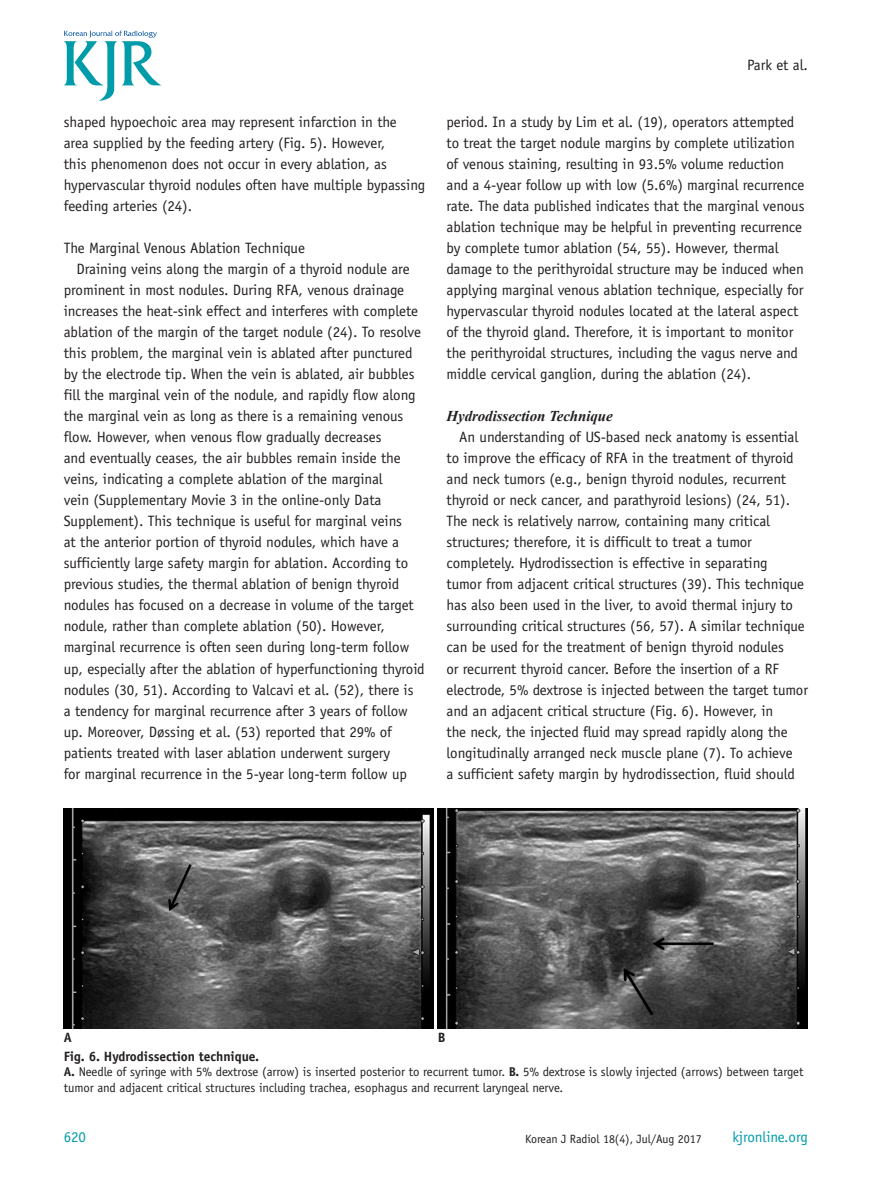
<style>
.page{position:relative;width:893px;height:1191px;background:#fff}
.page>*{position:absolute;margin:0;border:0;box-sizing:border-box;transform-origin:0 0}
.본문{font:15px/21px "Officina Sans Std";letter-spacing:-.005em;color:#231f20}
._1{font:italic 700 15px "Times New Roman";letter-spacing:-.005em;color:#231f20}
.t1{font:15px "Officina Sans Std";letter-spacing:-.005em;color:#009caa}
.그림제목{font:700 13.5px "Officina Sans Std";letter-spacing:-.005em;color:#231f20}
.그림제목1{font:12.75px/15.3px "Officina Sans Std";letter-spacing:-.005em;color:#231f20}
.t2{font:12px "Officina Sans Std";letter-spacing:-.005em;color:#231f20}
.s1{font-weight:700}
</style>
<div class="page">
<svg style="left:64px;top:31px;width:97px;height:70px"></svg>
<img style="left:64px;top:809px;width:370px;height:219px">
<img style="left:438px;top:809px;width:370px;height:219px">
<p class="본문" style="left:64px;top:112px;width:363px">shaped hypoechoic area may represent infarction in the area supplied by the feeding artery (Fig. 5). However,<br>this phenomenon does not occur in every ablation, as hypervascular thyroid nodules often have multiple bypassing feeding arteries (24).</p>
<p class="본문" style="left:64px;top:238px;width:243px">The Marginal Venous Ablation Technique</p>
<p class="본문" style="left:64px;top:259px;width:362px;text-indent:13px">Draining veins along the margin of a thyroid nodule are prominent in most nodules. During RFA, venous drainage increases the heat-sink effect and interferes with complete ablation of the margin of the target nodule (24). To resolve this problem, the marginal vein is ablated after punctured by the electrode tip. When the vein is ablated, air bubbles fill the marginal vein of the nodule, and rapidly flow along the marginal vein as long as there is a remaining venous flow. However, when venous flow gradually decreases<br>and eventually ceases, the air bubbles remain inside the veins, indicating a complete ablation of the marginal<br>vein (Supplementary Movie 3 in the online-only Data Supplement). This technique is useful for marginal veins<br>at the anterior portion of thyroid nodules, which have a sufficiently large safety margin for ablation. According to previous studies, the thermal ablation of benign thyroid nodules has focused on a decrease in volume of the target nodule, rather than complete ablation (50). However, marginal recurrence is often seen during long-term follow up, especially after the ablation of hyperfunctioning thyroid nodules (30, 51). According to Valcavi et al. (52), there is<br>a tendency for marginal recurrence after 3 years of follow up. Moreover, Døssing et al. (53) reported that 29% of patients treated with laser ablation underwent surgery<br>for marginal recurrence in the 5-year long-term follow up</p>
<p class="본문" style="left:747px;top:54px;width:62px">Park et al.</p>
<p class="본문" style="left:446px;top:112px;width:360px">period. In a study by Lim et al. (19), operators attempted to treat the target nodule margins by complete utilization of venous staining, resulting in 93.5% volume reduction and a 4-year follow up with low (5.6%) marginal recurrence rate. The data published indicates that the marginal venous ablation technique may be helpful in preventing recurrence by complete tumor ablation (54, 55). However, thermal damage to the perithyroidal structure may be induced when applying marginal venous ablation technique, especially for hypervascular thyroid nodules located at the lateral aspect of the thyroid gland. Therefore, it is important to monitor the perithyroidal structures, including the vagus nerve and middle cervical ganglion, during the ablation (24).</p>
<p class="_1" style="left:446px;top:406px;width:168px">Hydrodissection Technique</p>
<p class="본문" style="left:446px;top:427px;width:363px;text-indent:13px">An understanding of US-based neck anatomy is essential to improve the efficacy of RFA in the treatment of thyroid and neck tumors (e.g., benign thyroid nodules, recurrent thyroid or neck cancer, and parathyroid lesions) (24, 51).<br>The neck is relatively narrow, containing many critical structures; therefore, it is difficult to treat a tumor completely. Hydrodissection is effective in separating<br>tumor from adjacent critical structures (39). This technique has also been used in the liver, to avoid thermal injury to surrounding critical structures (56, 57). A similar technique can be used for the treatment of benign thyroid nodules<br>or recurrent thyroid cancer. Before the insertion of a RF electrode, 5% dextrose is injected between the target tumor and an adjacent critical structure (Fig. 6). However, in<br>the neck, the injected fluid may spread rapidly along the longitudinally arranged neck muscle plane (7). To achieve<br>a sufficient safety margin by hydrodissection, fluid should</p>
<p class="그림제목" style="left:64px;top:1029px;width:10px">A</p>
<p class="그림제목" style="left:438px;top:1029px;width:9px">B</p>
<p class="그림제목" style="left:64px;top:1047px;width:197px">Fig. 6. Hydrodissection technique.</p>
<p class="그림제목1" style="left:64px;top:1064px;width:741px"><span class="s1">A.</span> Needle of syringe with 5% dextrose (arrow) is inserted posterior to recurrent tumor. <span class="s1">B.</span> 5% dextrose is slowly injected (arrows) between target tumor and adjacent critical structures including trachea, esophagus and recurrent laryngeal nerve.</p>
<p class="t1" style="left:64px;top:1128px;width:24px">620</p>
<p class="t2" style="left:525px;top:1132px;width:178px">Korean J Radiol 18(4), Jul/Aug 2017</p>
<p class="t1" style="left:732px;top:1128px;width:77px">kjronline.org</p>
</div>
